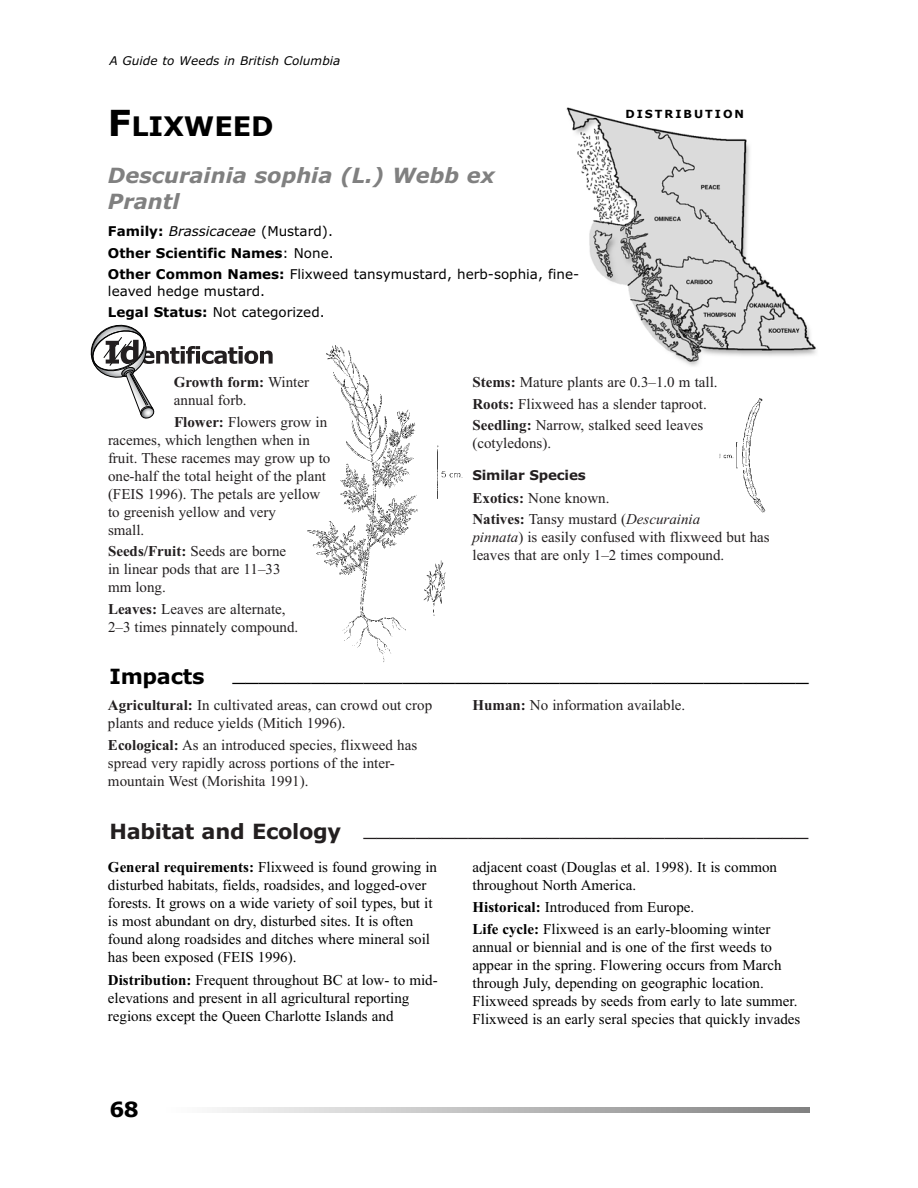
<style>
.page{position:relative;width:918px;height:1188px;background:#fff}
.page>*{position:absolute;margin:0;border:0;box-sizing:border-box;transform-origin:0 0}
.t1{font:700 27px "Verdana";color:#000}
.t2{font:21px "Verdana";color:#231f20}
.t3{font:21px "Verdana";color:#000}
.t4{font:italic 700 21px/25.2px "Verdana";color:#808080}
.t5{font:700 21px "Verdana";letter-spacing:-.015em;color:#000}
.t6{font:15px/18px "Times New Roman";color:#231f20}
.t7{font:15px/18px "Times New Roman";color:#000}
.t8{font:13.5px/21.6px "Verdana";color:#000}
.t9{font:700 13.5px "Verdana";letter-spacing:-.015em;color:#231f20}
.t10{font:italic 12px "Verdana";letter-spacing:.005em;color:#000}
.t11{font:700 11.25px "Verdana";letter-spacing:.18em;color:#000}
.s1{font-size:36px}
.s2{font-weight:700}
.s3{font-style:italic}
</style>
<div class="page">
<svg style="left:217px;top:1107px;width:593px;height:5px;background:#bababa"></svg>
<svg style="left:90px;top:324px;width:183px;height:95px"></svg>
<img style="left:566px;top:107px;width:250px;height:259px">
<img style="left:719px;top:398px;width:47px;height:115px">
<img style="left:307px;top:345px;width:156px;height:317px">
<img style="left:414px;top:545px;width:46px;height:84px">
<p class="t10" style="left:109px;top:56px;width:233px">A Guide to Weeds in British Columbia</p>
<h1 class="t1" style="left:108px;top:115px;width:167px"><span class="s1">F</span>LIXWEED</h1>
<h2 class="t4" style="left:108px;top:165px;width:388px">Descurainia sophia (L.) Webb ex<br>Prantl</h2>
<p class="t8" style="left:108px;top:222px;width:473px"><span class="s2">Family:</span> <span class="s3">Brassicaceae</span> (Mustard).<br><span class="s2">Other Scientific Names</span>: None.<br><span class="s2">Other Common Names:</span> Flixweed tansymustard, herb-sophia, fine-</p>
<p class="t8" style="left:108px;top:281px;width:218px">leaved hedge mustard.<br><span class="s2">Legal Status:</span> Not categorized.</p>
<p class="t11" style="left:625px;top:110px;width:120px">DISTRIBUTION</p>
<p class="t6" style="left:174px;top:374px;width:137px"><span class="s2">Growth form:</span> Winter annual forb.</p>
<p class="t6" style="left:108px;top:414px;width:224px;text-indent:66px"><span class="s2">Flower:</span> Flowers grow in racemes, which lengthen when in fruit. These racemes may grow up to one-half the total height of the plant (FEIS 1996). The petals are yellow to greenish yellow and very<br>small.</p>
<p class="t6" style="left:108px;top:544px;width:180px"><span class="s2">Seeds/Fruit:</span> Seeds are borne in linear pods that are 11–33 mm long.</p>
<p class="t6" style="left:108px;top:602px;width:192px"><span class="s2">Leaves:</span> Leaves are alternate,<br>2–3 times pinnately compound.</p>
<p class="t6" style="left:473px;top:372px;width:247px;line-height:21.8px"><span class="s2">Stems:</span> Mature plants are 0.3–1.0 m tall.<br><span class="s2">Roots:</span> Flixweed has a slender taproot.<br><span class="s2">Seedling:</span> Narrow, stalked seed leaves</p>
<p class="t6" style="left:473px;top:436px;width:80px">(cotyledons).</p>
<p class="t9" style="left:472px;top:470px;width:115px">Similar Species</p>
<p class="t6" style="left:472px;top:488px;width:229px;line-height:21.8px"><span class="s2">Exotics:</span> None known.<br><span class="s2">Natives:</span> Tansy mustard (<span class="s3">Descurainia</span></p>
<p class="t6" style="left:472px;top:530px;width:299px"><span class="s3">pinnata</span>) is easily confused with flixweed but has leaves that are only 1–2 times compound.</p>
<h2 class="t5" style="left:110px;top:668px;width:96px">Impacts</h2>
<h2 class="t3" style="left:233px;top:665px;width:578px">____________________________________________</h2>
<p class="t6" style="left:108px;top:698px;width:326px"><span class="s2">Agricultural:</span> In cultivated areas, can crowd out crop plants and reduce yields (Mitich 1996).</p>
<p class="t6" style="left:108px;top:737px;width:311px"><span class="s2">Ecological:</span> As an introduced species, flixweed has spread very rapidly across portions of the inter&shy;mountain West (Morishita 1991).</p>
<p class="t6" style="left:472px;top:698px;width:214px"><span class="s2">Human:</span> No information available.</p>
<h2 class="t2" style="left:110px;top:820px;width:701px"><span class="s2">Habitat and Ecology</span> __________________________________</h2>
<p class="t7" style="left:108px;top:859px;width:331px"><span class="s2">General requirements:</span> Flixweed is found growing in disturbed habitats, fields, roadsides, and logged-over forests. It grows on a wide variety of soil types, but it is most abundant on dry, disturbed sites. It is often found along roadsides and ditches where mineral soil has been exposed (FEIS 1996).</p>
<p class="t7" style="left:108px;top:973px;width:331px"><span class="s2">Distribution:</span> Frequent throughout BC at low- to mid&shy;elevations and present in all agricultural reporting regions except the Queen Charlotte Islands and</p>
<h2 class="t5" style="left:109px;top:1101px;width:31px">68</h2>
<p class="t7" style="left:472px;top:859px;width:306px">adjacent coast (Douglas et al. 1998). It is common throughout North America.</p>
<p class="t7" style="left:472px;top:897px;width:300px;line-height:21.8px"><span class="s2">Historical:</span> Introduced from Europe.<br><span class="s2">Life cycle:</span> Flixweed is an early-blooming winter</p>
<p class="t7" style="left:472px;top:939px;width:329px">annual or biennial and is one of the first weeds to appear in the spring. Flowering occurs from March through July, depending on geographic location.<br>Flixweed spreads by seeds from early to late summer.<br>Flixweed is an early seral species that quickly invades</p>
</div>
